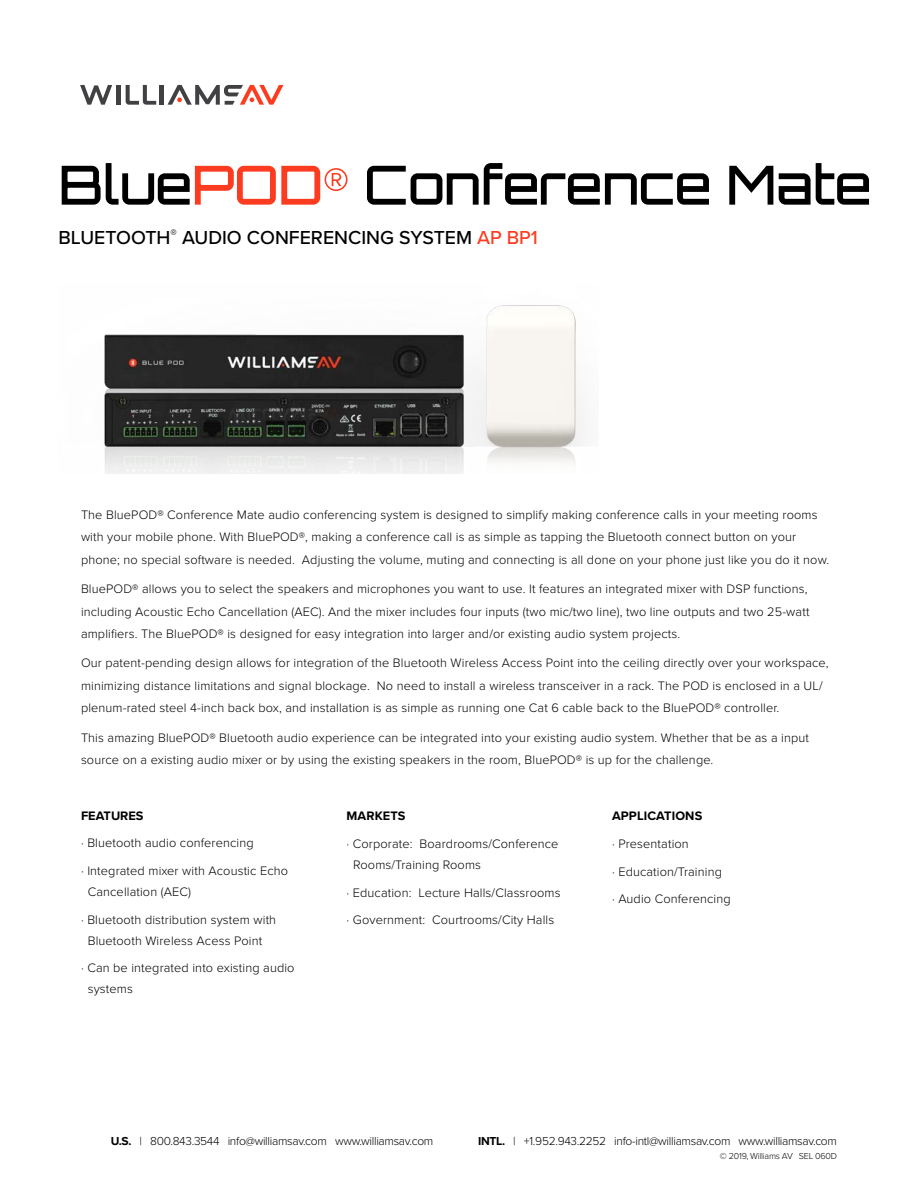
<style>
.page{position:relative;width:918px;height:1188px;background:#fff}
.page>*{position:absolute;margin:0;border:0;box-sizing:border-box;transform-origin:0 0}
.t1{font:500 54px "Orbitron";letter-spacing:-.01em;color:#000}
.title2{font:500 19.5px "Proxima Nova";color:#000}
.body{font:300 12.75px/22.5px "Proxima Nova";letter-spacing:.01em;color:#000}
.body-2{font:700 12.75px "Proxima Nova";letter-spacing:.01em;color:#000}
.t2{font:300 12px "Proxima Nova";letter-spacing:-.025em;color:#000}
.t3{font:300 9px "Proxima Nova";letter-spacing:-.025em;color:#000}
.s1{color:#fc3c20}
.s2{font-family:"Proxima Nova";font-weight:400;color:#fc3c20}
.s3{font-weight:700}
</style>
<div class="page">
<svg style="left:80px;top:85px;width:32px;height:20px"></svg>
<hr style="left:116px;top:85px;width:4px;height:20px;background:#414042">
<hr style="left:160px;top:85px;width:4px;height:20px;background:#414042">
<svg style="left:126px;top:85px;width:30px;height:20px"></svg>
<svg style="left:168px;top:85px;width:115px;height:20px"></svg>
<img style="left:104px;top:305px;width:482px;height:168px">
<p class="t1" style="left:58px;top:151px;width:815px">Blue<span class="s1">POD</span><span class="s2">®</span> Conference Mate</p>
<p class="title2" style="left:58px;top:223px;width:481px">BLUETOOTH<sup>®</sup> AUDIO CONFERENCING SYSTEM <span class="s1">AP BP1</span></p>
<p class="body" style="left:81px;top:503px;width:750px">The BluePOD® Conference Mate audio conferencing system is designed to simplify making conference calls in your meeting rooms with your mobile phone. With BluePOD®, making a conference call is as simple as tapping the Bluetooth connect button on your phone; no special software is needed. Adjusting the volume, muting and connecting is all done on your phone just like you do it now.</p>
<p class="body" style="left:81px;top:577px;width:730px">BluePOD® allows you to select the speakers and microphones you want to use. It features an integrated mixer with DSP functions, including Acoustic Echo Cancellation (AEC). And the mixer includes four inputs (two mic/two line), two line outputs and two 25-watt amplifiers. The BluePOD® is designed for easy integration into larger and/or existing audio system projects.</p>
<p class="body" style="left:81px;top:651px;width:749px">Our patent-pending design allows for integration of the Bluetooth Wireless Access Point into the ceiling directly over your workspace, minimizing distance limitations and signal blockage. No need to install a wireless transceiver in a rack. The POD is enclosed in a UL/ plenum-rated steel 4-inch back box, and installation is as simple as running one Cat 6 cable back to the BluePOD® controller.</p>
<p class="body" style="left:81px;top:725px;width:729px">This amazing BluePOD® Bluetooth audio experience can be integrated into your existing audio system. Whether that be as a input source on a existing audio mixer or by using the existing speakers in the room, BluePOD® is up for the challenge.</p>
<p class="body-2" style="left:81px;top:806px;width:64px">FEATURES</p>
<p class="body" style="left:81px;top:831px;width:174px">· Bluetooth audio conferencing</p>
<p class="body" style="left:88px;top:859px;width:202px;line-height:21px;text-indent:-7px">· Integrated mixer with Acoustic Echo<br>Cancellation (AEC)</p>
<p class="body" style="left:81px;top:908px;width:197px;line-height:21px;text-align:center">· Bluetooth distribution system with<br>Bluetooth Wireless Acess Point</p>
<p class="body" style="left:88px;top:957px;width:208px;line-height:21px;text-indent:-7px">· Can be integrated into existing audio systems</p>
<p class="body-2" style="left:346px;top:806px;width:61px">MARKETS</p>
<p class="body" style="left:353px;top:832px;width:207px;line-height:21px;text-indent:-7px">· Corporate: Boardrooms/Conference<br>Rooms/Training Rooms</p>
<p class="body" style="left:346px;top:880px;width:216px">· Education: Lecture Halls/Classrooms</p>
<p class="body" style="left:346px;top:908px;width:209px">· Government: Courtrooms/City Halls</p>
<p class="body-2" style="left:612px;top:806px;width:92px">APPLICATIONS</p>
<p class="body" style="left:612px;top:832px;width:78px">· Presentation</p>
<p class="body" style="left:612px;top:859px;width:111px">· Education/Training</p>
<p class="body" style="left:612px;top:887px;width:120px">· Audio Conferencing</p>
<p class="t2" style="left:111px;top:1132px;width:324px"><span class="s3">U.S.</span> | 800.843.3544 info@williamsav.com www.williamsav.com</p>
<p class="t2" style="left:478px;top:1132px;width:360px"><span class="s3">INTL.</span> | +1.952.943.2252 info-intl@williamsav.com www.williamsav.com</p>
<p class="t3" style="left:720px;top:1150px;width:119px">© 2019, Williams AV SEL 060D</p>
</div>
